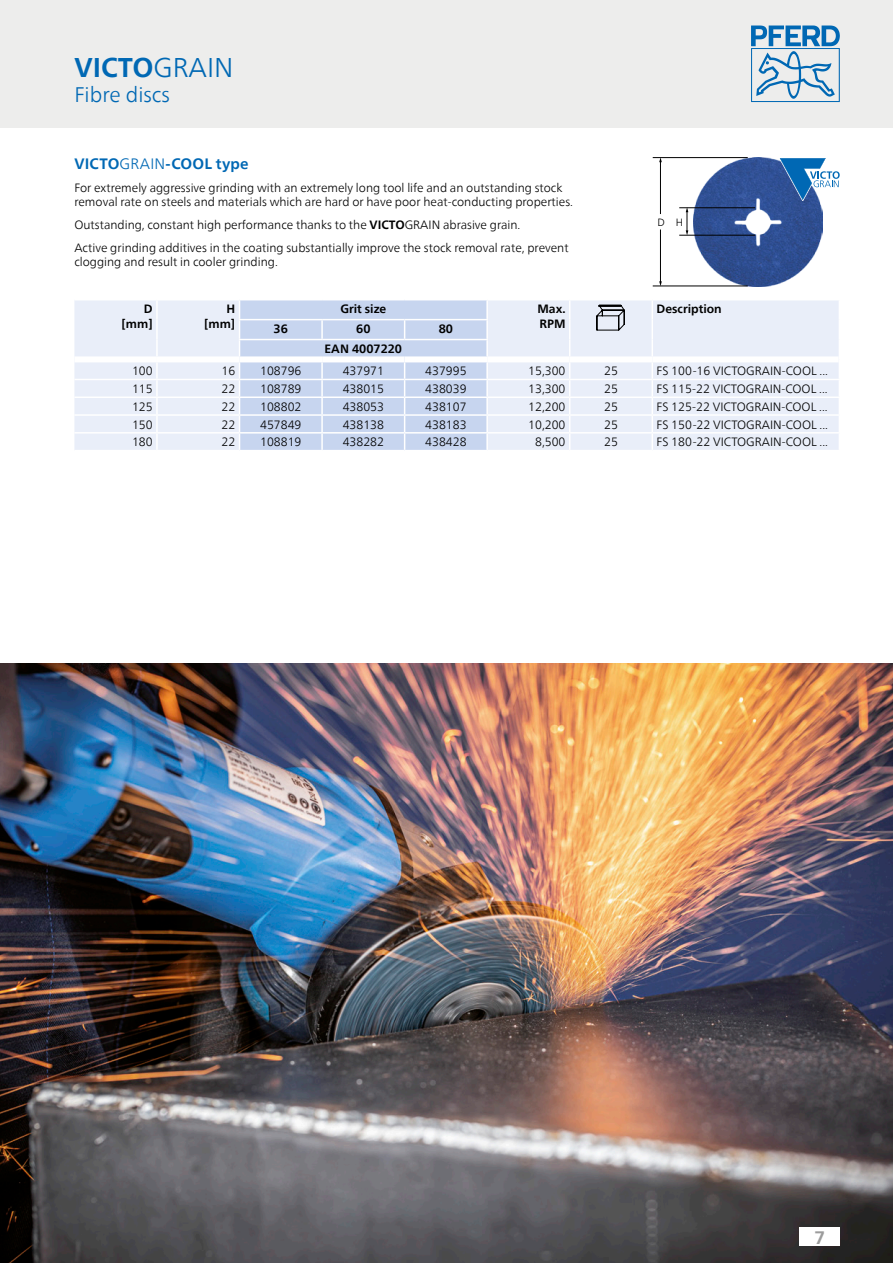
<style>
.page{position:relative;width:893px;height:1263px;background:#fff}
.page>*{position:absolute;margin:0;border:0;box-sizing:border-box;transform-origin:0 0}
.Ausgabenamen_Katalog{font:700 27px "Neue Frutiger World";color:#0068b4}
.Ausgabenamen_Katalog-2{font:300 21px "Neue Frutiger World";color:#0068b4}
.t1{font:700 18px "Neue Frutiger World";color:#9c9c9c}
.Ausgabenamen_Produkt{font:700 15px "Neue Frutiger World";letter-spacing:.01em;color:#0068b4}
.FT_Spaltenspanne_Abs{font:300 12px/14.4px "Neue Frutiger World";color:#000}
.FT_Spaltenspanne{font:300 12px/14.4px "Neue Frutiger World";color:#000}
.Spaltenwert_rechts{font:300 12px "Neue Frutiger World";color:#000}
.Spaltenwert_links{font:300 12px "Neue Frutiger World";color:#000}
.Spaltenkopf_rechts{font:700 12px/14.4px "Neue Frutiger World";color:#000}
.Spaltenkopf_links{font:700 12px "Neue Frutiger World";color:#000}
.Spaltenwert_zentrier{font:300 12px "Neue Frutiger World";color:#000}
.t2{font:300 10.5px "Neue Frutiger World";color:#000}
.s1{font-weight:300}
.s2{font-weight:700}
</style>
<div class="page">
<div style="left:0;top:0;width:893px;height:128px;background:#ededec"></div>
<svg style="left:751px;top:26px;width:89px;height:76px"></svg>
<img style="left:694px;top:157px;width:129px;height:129px">
<hr style="left:660px;top:161px;width:1px;height:53px;background:#000">
<hr style="left:653px;top:157px;width:95px;height:1px;background:#000">
<hr style="left:653px;top:286px;width:95px;height:1px;background:#000">
<hr style="left:660px;top:229px;width:1px;height:53px;background:#000">
<svg style="left:659px;top:281px;width:3px;height:5px"></svg>
<svg style="left:686px;top:208px;width:2px;height:27px"></svg>
<hr style="left:679px;top:207px;width:76px;height:1px;background:#000">
<hr style="left:679px;top:235px;width:76px;height:1px;background:#000">
<svg style="left:778px;top:157px;width:62px;height:44px"></svg>
<div style="left:74px;top:300px;width:765px;height:150px;background:#e9eef9"></div>
<hr style="left:157px;top:379px;width:83px;height:1px;background:#fff">
<hr style="left:487px;top:379px;width:83px;height:1px;background:#fff">
<hr style="left:570px;top:379px;width:82px;height:1px;background:#fff">
<hr style="left:652px;top:379px;width:188px;height:1px;background:#fff">
<hr style="left:157px;top:396px;width:83px;height:2px;background:#fff">
<hr style="left:487px;top:396px;width:83px;height:2px;background:#fff">
<hr style="left:570px;top:396px;width:82px;height:2px;background:#fff">
<hr style="left:652px;top:396px;width:188px;height:2px;background:#fff">
<hr style="left:157px;top:414px;width:83px;height:2px;background:#fff">
<hr style="left:487px;top:414px;width:83px;height:2px;background:#fff">
<hr style="left:570px;top:414px;width:82px;height:2px;background:#fff">
<hr style="left:652px;top:414px;width:188px;height:2px;background:#fff">
<hr style="left:157px;top:432px;width:83px;height:2px;background:#fff">
<hr style="left:487px;top:432px;width:83px;height:2px;background:#fff">
<hr style="left:570px;top:432px;width:82px;height:2px;background:#fff">
<svg style="left:569px;top:362px;width:1px;height:88px"></svg>
<hr style="left:652px;top:432px;width:188px;height:2px;background:#fff">
<svg style="left:651px;top:362px;width:2px;height:88px"></svg>
<hr style="left:74px;top:379px;width:83px;height:1px;background:#fff">
<hr style="left:74px;top:396px;width:83px;height:2px;background:#fff">
<hr style="left:74px;top:414px;width:83px;height:2px;background:#fff">
<hr style="left:74px;top:432px;width:83px;height:2px;background:#fff">
<svg style="left:156px;top:362px;width:2px;height:88px"></svg>
<div style="left:74px;top:356px;width:83px;height:6px;background:#fff"></div>
<hr style="left:156px;top:300px;width:2px;height:20px;background:#fff">
<svg style="left:156px;top:320px;width:2px;height:36px"></svg>
<div style="left:157px;top:356px;width:83px;height:6px;background:#fff"></div>
<svg style="left:239px;top:300px;width:249px;height:150px;background:#cdd9f0"></svg>
<div style="left:487px;top:356px;width:83px;height:6px;background:#fff"></div>
<hr style="left:239px;top:339px;width:83px;height:1px;background:#fff">
<hr style="left:322px;top:339px;width:83px;height:1px;background:#fff">
<hr style="left:405px;top:339px;width:83px;height:1px;background:#fff">
<svg style="left:569px;top:300px;width:1px;height:56px"></svg>
<div style="left:570px;top:356px;width:82px;height:6px;background:#fff"></div>
<hr style="left:651px;top:300px;width:2px;height:20px;background:#fff">
<hr style="left:239px;top:319px;width:83px;height:1px;background:#fff">
<hr style="left:322px;top:319px;width:83px;height:1px;background:#fff">
<hr style="left:405px;top:319px;width:83px;height:1px;background:#fff">
<svg style="left:651px;top:320px;width:2px;height:36px"></svg>
<div style="left:652px;top:356px;width:187px;height:6px;background:#fff"></div>
<svg style="left:596px;top:304px;width:30px;height:27px"></svg>
<img style="left:0;top:663px;width:893px;height:600px">
<div style="left:799px;top:1227px;width:41px;height:19px;background:#fff"></div>
<p class="Ausgabenamen_Katalog" style="left:74px;top:44px;width:161px">VICTO<span class="s1">GRAIN</span></p>
<p class="Ausgabenamen_Katalog-2" style="left:74px;top:78px;width:97px">Fibre discs</p>
<p class="Ausgabenamen_Produkt" style="left:74px;top:150px;width:176px">VICTO<span class="s1">GRAIN</span>-COOL type</p>
<p class="FT_Spaltenspanne" style="left:74px;top:180px;width:500px">For extremely aggressive grinding with an extremely long tool life and an outstanding stock removal rate on steels and materials which are hard or have poor heat-conducting properties.</p>
<p class="FT_Spaltenspanne_Abs" style="left:74px;top:218px;width:447px">Outstanding, constant high performance thanks to the <span class="s2">VICTO</span>GRAIN abrasive grain.</p>
<p class="FT_Spaltenspanne_Abs" style="left:74px;top:241px;width:496px">Active grinding additives in the coating substantially improve the stock removal rate, prevent clogging and result in cooler grinding.</p>
<p class="t2" style="left:657px;top:214px;width:27px">D H</p>
<p class="Spaltenkopf_rechts" style="left:144px;top:302px;width:10px">D</p>
<p class="Spaltenkopf_rechts" style="left:122px;top:316px;width:33px">[mm]</p>
<p class="Spaltenkopf_rechts" style="left:226px;top:302px;width:10px">H</p>
<p class="Spaltenkopf_rechts" style="left:204px;top:316px;width:33px">[mm]</p>
<p class="Spaltenkopf_rechts" style="left:340px;top:302px;width:48px">Grit size</p>
<p class="Spaltenkopf_rechts" style="left:537px;top:302px;width:29px">Max.<br>RPM</p>
<p class="Spaltenkopf_links" style="left:656px;top:298px;width:67px">Description</p>
<p class="Spaltenkopf_rechts" style="left:274px;top:322px;width:16px">36</p>
<p class="Spaltenkopf_rechts" style="left:356px;top:322px;width:16px">60</p>
<p class="Spaltenkopf_rechts" style="left:439px;top:322px;width:16px">80</p>
<p class="Spaltenkopf_rechts" style="left:325px;top:341px;width:79px">EAN 4007220</p>
<p class="Spaltenwert_rechts" style="left:132px;top:362px;width:22px">100</p>
<p class="Spaltenwert_rechts" style="left:221px;top:362px;width:15px">16</p>
<p class="Spaltenwert_rechts" style="left:260px;top:362px;width:43px">108796</p>
<p class="Spaltenwert_rechts" style="left:343px;top:362px;width:43px">437971</p>
<p class="Spaltenwert_rechts" style="left:425px;top:362px;width:43px">437995</p>
<p class="Spaltenwert_rechts" style="left:528px;top:362px;width:39px">15,300</p>
<p class="Spaltenwert_zentrier" style="left:604px;top:362px;width:15px">25</p>
<p class="Spaltenwert_links" style="left:656px;top:362px;width:173px">FS 100-16 VICTOGRAIN-COOL ...</p>
<p class="Spaltenwert_rechts" style="left:132px;top:379px;width:22px">115</p>
<p class="Spaltenwert_rechts" style="left:221px;top:379px;width:15px">22</p>
<p class="Spaltenwert_rechts" style="left:260px;top:379px;width:43px">108789</p>
<p class="Spaltenwert_rechts" style="left:343px;top:379px;width:43px">438015</p>
<p class="Spaltenwert_rechts" style="left:425px;top:379px;width:43px">438039</p>
<p class="Spaltenwert_rechts" style="left:528px;top:379px;width:39px">13,300</p>
<p class="Spaltenwert_zentrier" style="left:604px;top:379px;width:15px">25</p>
<p class="Spaltenwert_links" style="left:656px;top:379px;width:173px">FS 115-22 VICTOGRAIN-COOL ...</p>
<p class="Spaltenwert_rechts" style="left:132px;top:397px;width:22px">125</p>
<p class="Spaltenwert_rechts" style="left:221px;top:397px;width:15px">22</p>
<p class="Spaltenwert_rechts" style="left:260px;top:397px;width:43px">108802</p>
<p class="Spaltenwert_rechts" style="left:343px;top:397px;width:43px">438053</p>
<p class="Spaltenwert_rechts" style="left:425px;top:397px;width:43px">438107</p>
<p class="Spaltenwert_rechts" style="left:528px;top:397px;width:39px">12,200</p>
<p class="Spaltenwert_zentrier" style="left:604px;top:397px;width:15px">25</p>
<p class="Spaltenwert_links" style="left:656px;top:397px;width:173px">FS 125-22 VICTOGRAIN-COOL ...</p>
<p class="Spaltenwert_rechts" style="left:132px;top:415px;width:22px">150</p>
<p class="Spaltenwert_rechts" style="left:221px;top:415px;width:15px">22</p>
<p class="Spaltenwert_rechts" style="left:260px;top:415px;width:43px">457849</p>
<p class="Spaltenwert_rechts" style="left:343px;top:415px;width:43px">438138</p>
<p class="Spaltenwert_rechts" style="left:425px;top:415px;width:43px">438183</p>
<p class="Spaltenwert_rechts" style="left:528px;top:415px;width:39px">10,200</p>
<p class="Spaltenwert_zentrier" style="left:604px;top:415px;width:15px">25</p>
<p class="Spaltenwert_links" style="left:656px;top:415px;width:173px">FS 150-22 VICTOGRAIN-COOL ...</p>
<p class="Spaltenwert_rechts" style="left:132px;top:433px;width:22px">180</p>
<p class="Spaltenwert_rechts" style="left:221px;top:433px;width:15px">22</p>
<p class="Spaltenwert_rechts" style="left:260px;top:433px;width:43px">108819</p>
<p class="Spaltenwert_rechts" style="left:343px;top:433px;width:43px">438282</p>
<p class="Spaltenwert_rechts" style="left:425px;top:433px;width:43px">438428</p>
<p class="Spaltenwert_rechts" style="left:535px;top:433px;width:32px">8,500</p>
<p class="Spaltenwert_zentrier" style="left:604px;top:433px;width:15px">25</p>
<p class="Spaltenwert_links" style="left:656px;top:433px;width:173px">FS 180-22 VICTOGRAIN-COOL ...</p>
<h3 class="t1" style="left:814px;top:1221px;width:12px">7</h3>
</div>
